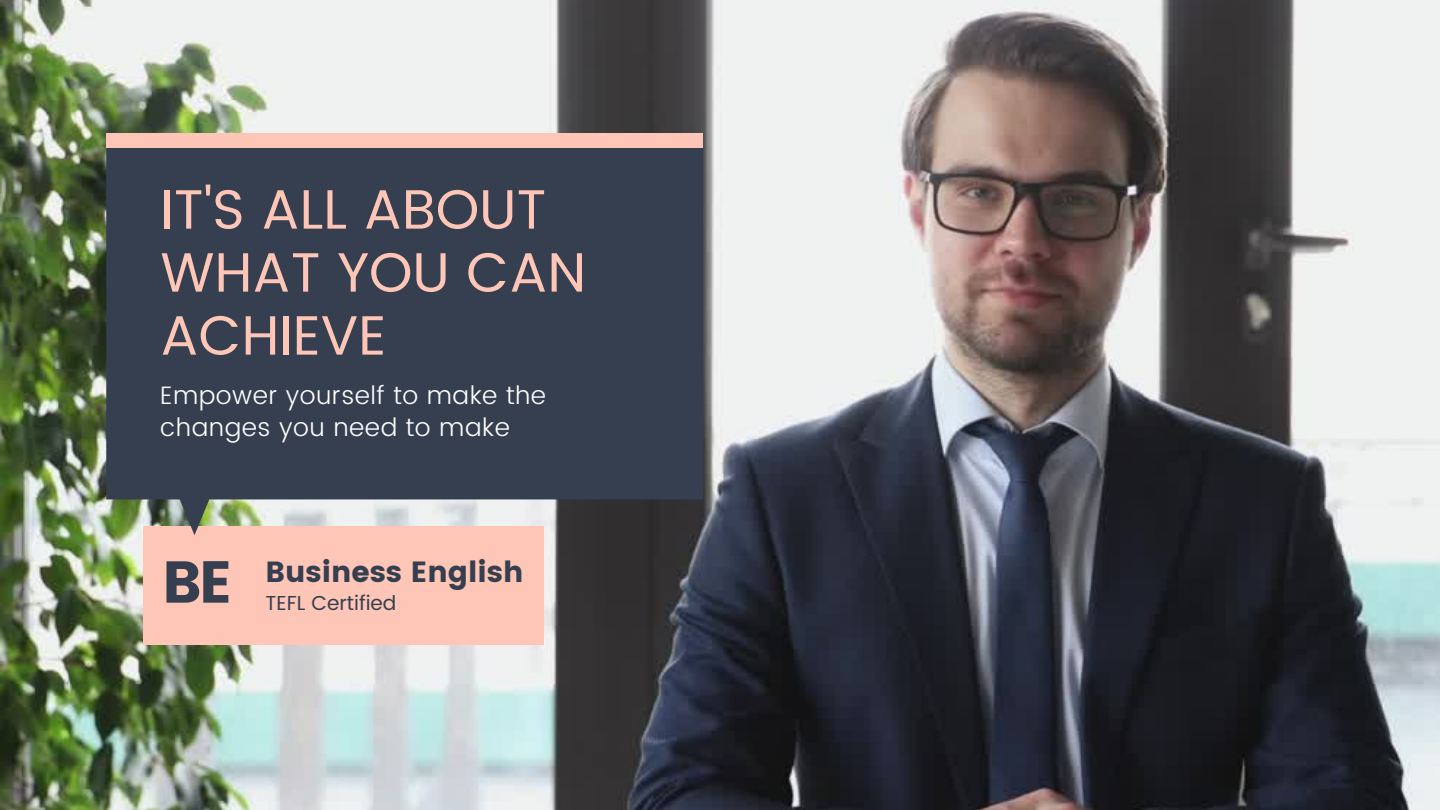
<style>
.page{position:relative;width:1440px;height:810px;background:#fff}
.page>*{position:absolute;margin:0;border:0;box-sizing:border-box;transform-origin:0 0}
.t1{font:58.9px "Poppins";color:#363f50}
.t2{font:55.4px/63px "Poppins";color:#fec6b6}
.t3{font:29.1px "Poppins";color:#363f50}
.t4{font:300 25.2px/31.9px "Poppins";letter-spacing:.02em;color:#fff}
.t5{font:20.2px "Poppins";color:#363f50}
</style>
<div class="page">
<img style="left:0;top:0;width:1440px;height:810px">
<div style="left:144px;top:526px;width:400px;height:119px;background:#fec6b6"></div>
<svg style="left:106px;top:147px;width:597px;height:388px;background:#414857"></svg>
<div style="left:106px;top:133px;width:597px;height:14px;background:#fec6b6"></div>
<p class="t2" style="left:160px;top:178px;width:427px">IT'S ALL ABOUT<br>WHAT YOU CAN<br>ACHIEVE</p>
<p class="t4" style="left:160px;top:380px;width:387px">Empower yourself to make the changes you need to make</p>
<p class="t1" style="left:162px;top:548px;width:72px">BE</p>
<p class="t3" style="left:266px;top:554px;width:259px">Business English</p>
<p class="t5" style="left:266px;top:591px;width:132px">TEFL Certified</p>
</div>
